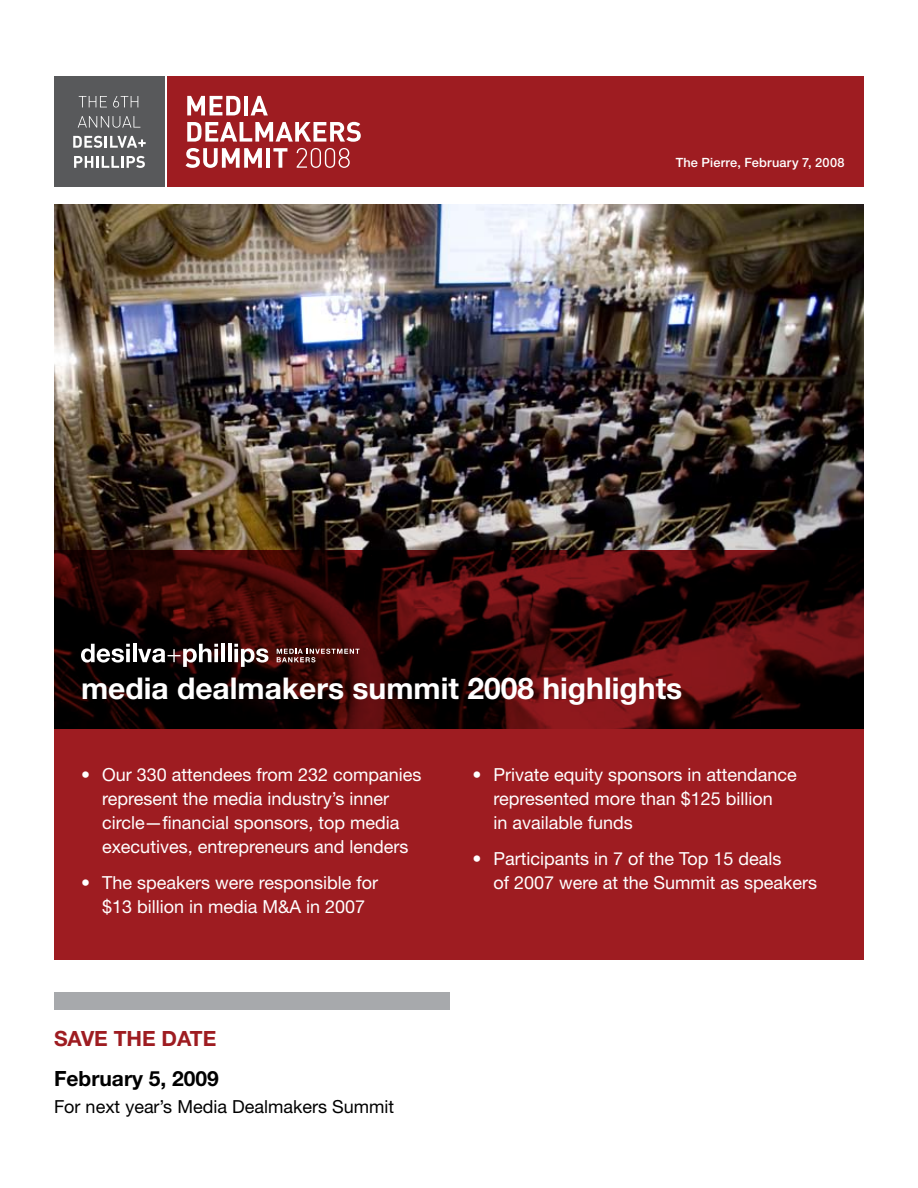
<style>
.page{position:relative;width:918px;height:1188px;background:#fff}
.page>*{position:absolute;margin:0;border:0;box-sizing:border-box;transform-origin:0 0}
.t1{font:700 30px "Helvetica Neue";color:#fff}
.t2{font:700 21px "Helvetica Neue";color:#000}
.t3{font:700 21px "Helvetica Neue";color:#9e1c21}
.t4{font:18px/24px "Helvetica Neue";color:#fff}
.t5{font:18px "Helvetica Neue";color:#000}
.t6{font:500 12.75px "Helvetica Neue";letter-spacing:.015em;color:#fff}
</style>
<div class="page">
<div style="left:167px;top:77px;width:697px;height:110px;background:#9e1c21"></div>
<svg style="left:187px;top:96px;width:54px;height:19px"></svg>
<hr style="left:244px;top:96px;width:4px;height:19px;background:#fff">
<svg style="left:251px;top:96px;width:17px;height:19px"></svg>
<svg style="left:187px;top:122px;width:174px;height:20px"></svg>
<svg style="left:186px;top:148px;width:76px;height:20px"></svg>
<hr style="left:266px;top:148px;width:4px;height:20px;background:#fff">
<svg style="left:273px;top:148px;width:14px;height:20px"></svg>
<svg style="left:297px;top:148px;width:53px;height:20px"></svg>
<div style="left:54px;top:77px;width:111px;height:110px;background:#58595b"></div>
<svg style="left:79px;top:96px;width:28px;height:11px"></svg>
<svg style="left:113px;top:96px;width:25px;height:12px"></svg>
<svg style="left:78px;top:116px;width:62px;height:12px"></svg>
<svg style="left:73px;top:136px;width:73px;height:12px"></svg>
<svg style="left:74px;top:156px;width:71px;height:12px"></svg>
<img style="left:54px;top:205px;width:810px;height:345px">
<svg style="left:54px;top:550px;width:810px;height:409px;background:#6f1316"></svg>
<svg style="left:81px;top:644px;width:49px;height:19px"></svg>
<hr style="left:133px;top:644px;width:4px;height:18px;background:#fff">
<svg style="left:138px;top:644px;width:80px;height:23px"></svg>
<hr style="left:221px;top:644px;width:4px;height:18px;background:#fff">
<hr style="left:228px;top:644px;width:3px;height:18px;background:#fff">
<svg style="left:234px;top:644px;width:34px;height:23px"></svg>
<svg style="left:277px;top:649px;width:83px;height:13px"></svg>
<div style="left:54px;top:992px;width:396px;height:18px;background:#a7a9ac"></div>
<p class="t6" style="left:676px;top:155px;width:170px">The Pierre, February 7, 2008</p>
<h1 class="t1" style="left:81px;top:670px;width:603px">media dealmakers summit 2008 highlights</h1>
<p class="t4" style="left:102px;top:763px;width:321px;text-indent:-21px">• Our 330 attendees from 232 companies represent the media industry’s inner circle—financial sponsors, top media executives, entrepreneurs and lenders</p>
<p class="t4" style="left:81px;top:871px;width:299px;text-align:center">• The speakers were responsible for $13 billion in media M&amp;A in 2007</p>
<p class="t3" style="left:54px;top:1025px;width:164px">SAVE THE DATE</p>
<p class="t2" style="left:54px;top:1066px;width:166px">February 5, 2009</p>
<p class="t5" style="left:54px;top:1096px;width:342px">For next year’s Media Dealmakers Summit</p>
<p class="t4" style="left:494px;top:763px;width:305px;text-indent:-21px">• Private equity sponsors in attendance represented more than $125 billion<br>in available funds</p>
<p class="t4" style="left:494px;top:846px;width:325px;text-indent:-21px">• Participants in 7 of the Top 15 deals<br>of 2007 were at the Summit as speakers</p>
</div>
